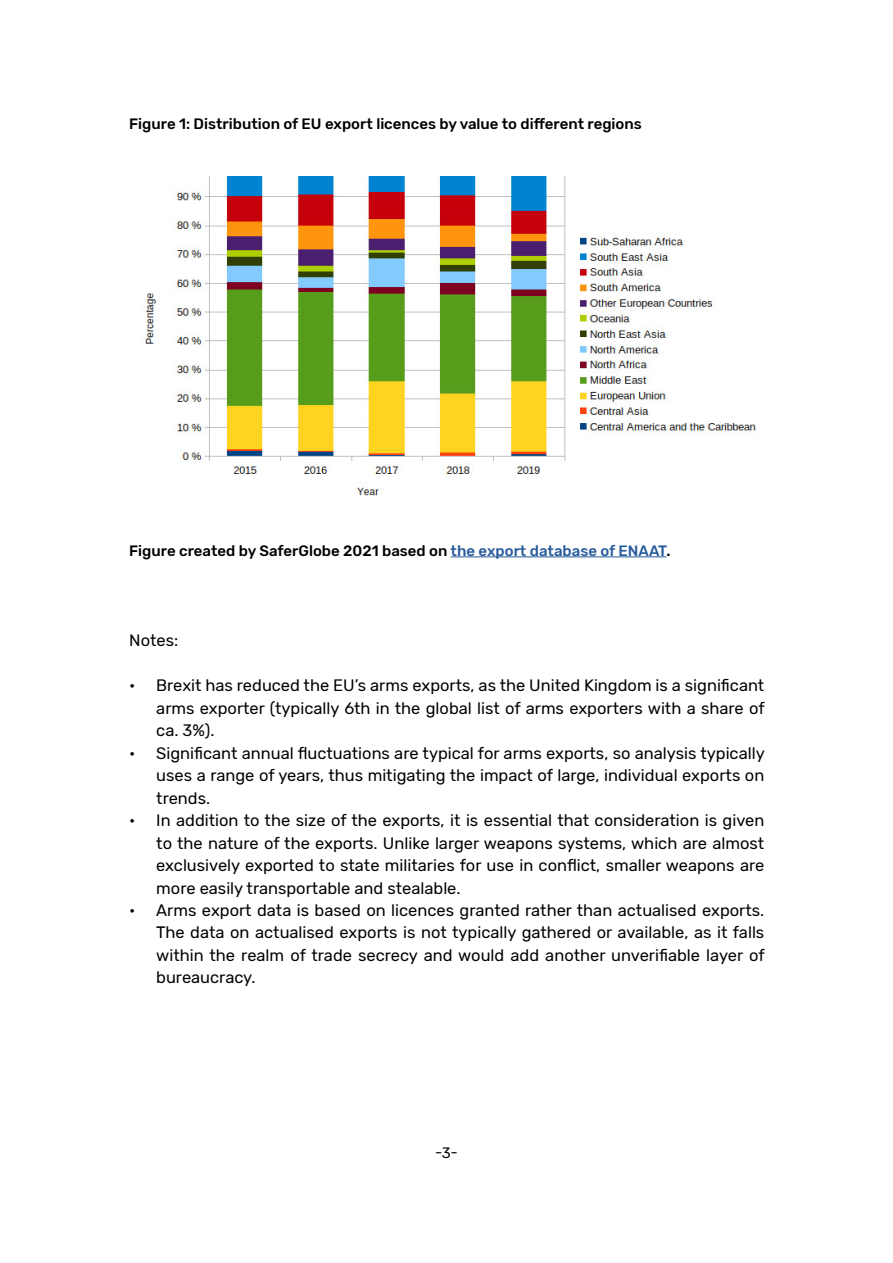
<style>
.page{position:relative;width:893px;height:1263px;background:#fff}
.page>*{position:absolute;margin:0;border:0;box-sizing:border-box;transform-origin:0 0}
.t1{font:16.5px/22.5px "Rubik";color:#000;text-align:justify}
.t2{font:500 15px "Rubik";color:#000}
.t3{font:15px "Rubik";color:#000}
.s1{color:#275b9b}
</style>
<div class="page">
<hr style="left:451px;top:556px;width:215px;height:1px;background:#275b9b">
<img style="left:142px;top:176px;width:614px;height:320px">
<p class="t2" style="left:129px;top:115px;width:514px">Figure 1: Distribution of EU export licences by value to different regions</p>
<p class="t2" style="left:129px;top:542px;width:543px">Figure created by SaferGlobe 2021 based on <span class="s1">the export database of ENAAT</span>.</p>
<p class="t1" style="left:129px;top:629px;width:51px">Notes:</p>
<p class="t1" style="left:156px;top:674px;width:610px;text-indent:-27px">• Brexit has reduced the EU’s arms exports, as the United Kingdom is a significant arms exporter (typically 6th in the global list of arms exporters with a share of ca. 3%).</p>
<p class="t1" style="left:156px;top:742px;width:610px;text-indent:-27px">• Significant annual fluctuations are typical for arms exports, so analysis typically uses a range of years, thus mitigating the impact of large, individual exports on trends.</p>
<p class="t1" style="left:156px;top:809px;width:610px;text-indent:-27px">• In addition to the size of the exports, it is essential that consideration is given to the nature of the exports. Unlike larger weapons systems, which are almost exclusively exported to state militaries for use in conflict, smaller weapons are more easily transportable and stealable.</p>
<p class="t1" style="left:156px;top:899px;width:610px;text-indent:-27px">• Arms export data is based on licences granted rather than actualised exports.<br>The data on actualised exports is not typically gathered or available, as it falls within the realm of trade secrecy and would add another unverifiable layer of bureaucracy.</p>
<p class="t3" style="left:435px;top:1144px;width:24px">-3-</p>
</div>
